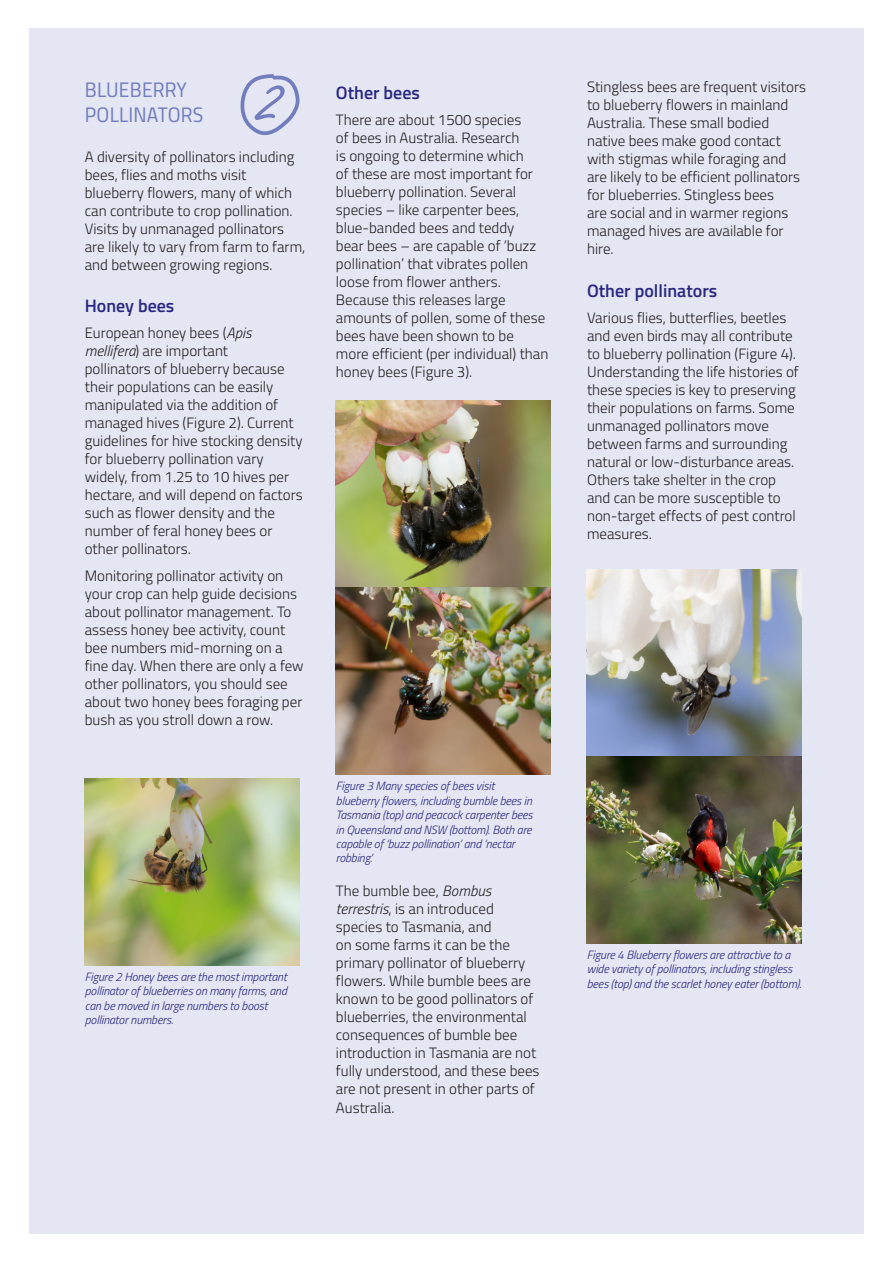
<style>
.page{position:relative;width:893px;height:1263px;background:#fff}
.page>*{position:absolute;margin:0;border:0;box-sizing:border-box;transform-origin:0 0}
.t1{font:72px "Freestyle Script";color:#717dbd}
.Heading2{font:21px/25.5px "Titillium Regular Upright";letter-spacing:.01em;color:#717dbd}
.Heading_3{font:600 18px "Titillium";color:#292780}
.Body{font:300 15px/18px "Titillium";color:#231f20}
.t2{font:italic 300 12px/14.4px "Titillium";letter-spacing:-.01em;color:#292780}
.s1{font-style:italic}
</style>
<div class="page">
<div style="left:29px;top:29px;width:835px;height:1205px;background:#dee0f0"></div>
<svg style="left:240px;top:74px;width:60px;height:61px"></svg>
<img style="left:85px;top:778px;width:215px;height:187px">
<img style="left:336px;top:401px;width:215px;height:374px">
<img style="left:587px;top:569px;width:214px;height:374px">
<p class="Heading2" style="left:85px;top:76px;width:120px">BLUEBERRY<br>POLLINATORS</p>
<p class="Body" style="left:85px;top:147px;width:222px">A diversity of pollinators including bees, flies and moths visit blueberry flowers, many of which can contribute to crop pollination.<br>Visits by unmanaged pollinators are likely to vary from farm to farm, and between growing regions.</p>
<p class="Heading_3" style="left:85px;top:292px;width:91px">Honey bees</p>
<p class="Body" style="left:85px;top:323px;width:219px">European honey bees (<span class="s1">Apis mellifera</span>) are important<br>pollinators of blueberry because their populations can be easily manipulated via the addition of managed hives (Figure 2). Current guidelines for hive stocking density for blueberry pollination vary widely, from 1.25 to 10 hives per hectare, and will depend on factors such as flower density and the number of feral honey bees or other pollinators.</p>
<p class="Body" style="left:85px;top:566px;width:220px">Monitoring pollinator activity on your crop can help guide decisions about pollinator management. To assess honey bee activity, count bee numbers mid-morning on a fine day. When there are only a few other pollinators, you should see about two honey bees foraging per bush as you stroll down a row.</p>
<p class="t1" style="left:260px;top:60px;width:26px">2</p>
<p class="Heading_3" style="left:336px;top:79px;width:86px">Other bees</p>
<p class="Body" style="left:336px;top:110px;width:214px">There are about 1500 species<br>of bees in Australia. Research<br>is ongoing to determine which<br>of these are most important for blueberry pollination. Several species – like carpenter bees, blue-banded bees and teddy<br>bear bees – are capable of ‘buzz pollination’ that vibrates pollen loose from flower anthers.<br>Because this releases large amounts of pollen, some of these bees have been shown to be more efficient (per individual) than honey bees (Figure 3).</p>
<p class="t2" style="left:85px;top:969px;width:204px">Figure 2 Honey bees are the most important pollinator of blueberries on many farms, and can be moved in large numbers to boost pollinator numbers.</p>
<p class="t2" style="left:336px;top:778px;width:198px">Figure 3 Many species of bees visit blueberry flowers, including bumble bees in Tasmania (top) and peacock carpenter bees in Queensland and NSW (bottom). Both are capable of ‘buzz pollination’ and ‘nectar robbing.’</p>
<p class="Body" style="left:336px;top:881px;width:205px">The bumble bee, <span class="s1">Bombus terrestris</span>, is an introduced species to Tasmania, and<br>on some farms it can be the primary pollinator of blueberry flowers. While bumble bees are known to be good pollinators of blueberries, the environmental consequences of bumble bee introduction in Tasmania are not fully understood, and these bees are not present in other parts of<br>Australia.</p>
<p class="Body" style="left:587px;top:77px;width:220px">Stingless bees are frequent visitors to blueberry flowers in mainland<br>Australia. These small bodied native bees make good contact with stigmas while foraging and are likely to be efficient pollinators for blueberries. Stingless bees<br>are social and in warmer regions managed hives are available for hire.</p>
<p class="Heading_3" style="left:587px;top:277px;width:132px">Other pollinators</p>
<p class="Body" style="left:587px;top:308px;width:213px">Various flies, butterflies, beetles and even birds may all contribute to blueberry pollination (Figure 4).<br>Understanding the life histories of these species is key to preserving their populations on farms. Some unmanaged pollinators move between farms and surrounding natural or low-disturbance areas.<br>Others take shelter in the crop and can be more susceptible to non-target effects of pest control measures.</p>
<p class="t2" style="left:587px;top:947px;width:216px">Figure 4 Blueberry flowers are attractive to a wide variety of pollinators, including stingless bees (top) and the scarlet honey eater (bottom).</p>
</div>
